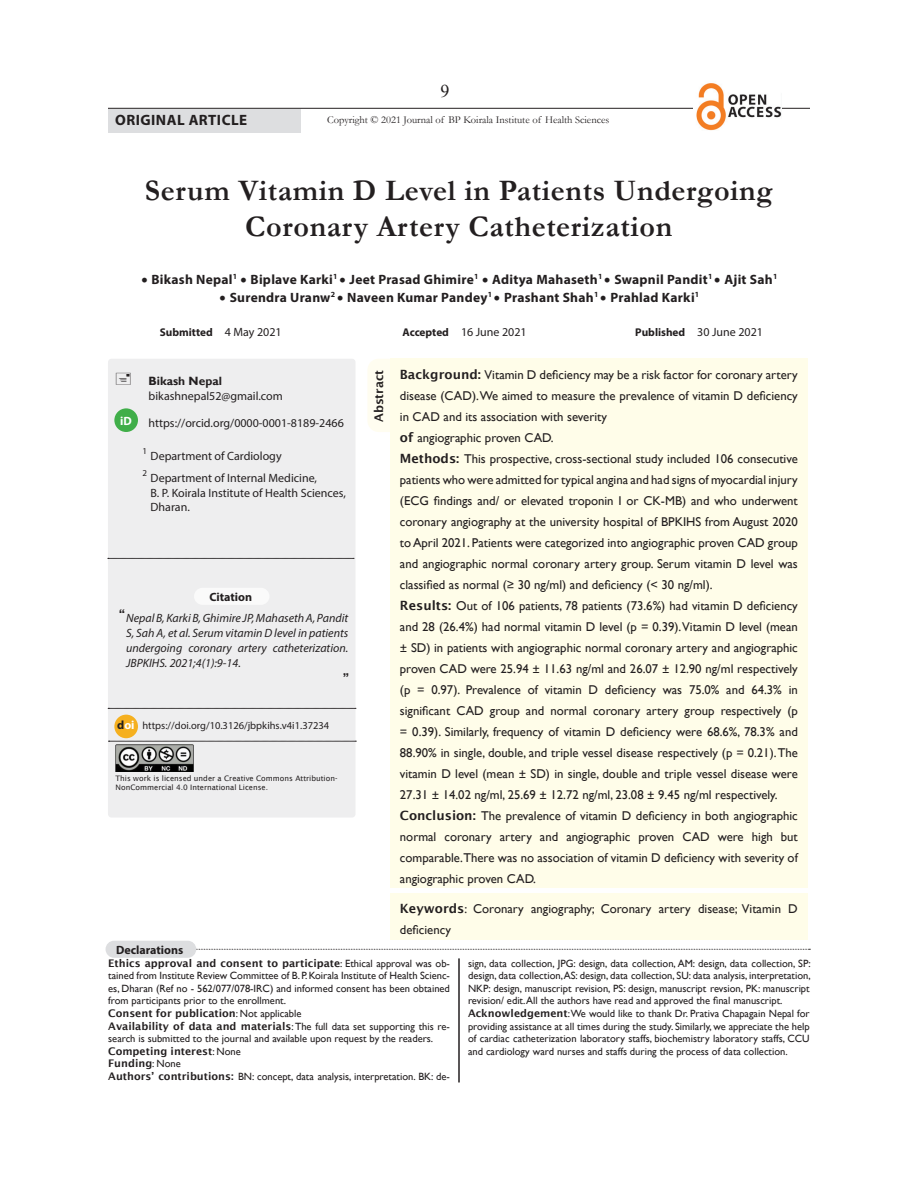
<style>
.page{position:relative;width:918px;height:1188px;background:#fff}
.page>*{position:absolute;margin:0;border:0;box-sizing:border-box;transform-origin:0 0}
.Title_of_Article{font:700 30px/36px "Garamond";letter-spacing:.02em;color:#231f20;text-align:center}
.t1{font:18px "Times New Roman";color:#231f20}
.type_of_article_styl{font:700 15px "Myriad Pro";letter-spacing:.03em;color:#231f20}
.Authors{font:700 13.5px "Myriad Pro";letter-spacing:.02em;color:#231f20}
.Abstract_Text_OA{font:12.75px/21px "Gill Sans";color:#231f20;text-align:justify}
.Abstract_Text{font:12.75px/21px "Gill Sans";color:#231f20}
.Abstract_Text_OA-2{font:600 12.75px "Lucida Sans";color:#231f20}
.Abstract_Text_OA-3{font:12px/14.4px "Myriad Pro";color:#231f20}
.Abstract_Text_OA-4{font:italic 12px/15px "Myriad Pro";color:#231f20;text-align:justify}
.t2{font:700 12px "Myriad Pro";color:#231f20}
.Empty_Cell_Gill_Sans{font:700 12px "Gill Sans";color:#231f20}
.Abstract_Text_OA-5{font:600 12px "Lucida Sans";color:#231f20}
.t3{font:700 12px "Myriad Pro";color:#fff}
.Abstract_Text_OA-6{font:700 11.25px "Myriad Pro";color:#231f20}
.Acknowledgement_and{font:10.5px/12.6px "Gill Sans";color:#231f20;text-align:justify}
.Acknowledgement_Mini{font:10.5px/12.6px "Gill Sans";color:#231f20;text-align:justify}
.Acknowledgement_and-2{font:600 10.5px "Lucida Sans";color:#231f20}
.Copyright_text{font:10.5px "Garamond";color:#231f20}
.t4{font:10.5px "Myriad Pro";color:#231f20}
.Abstract_Text_OA-7{font:9px "Myriad Pro";color:#231f20}
.t5{font:7.5px/9px "Lucida Sans";color:#231f20}
.s1{color:#231f20}
.s2{font-family:"Lucida Sans";font-weight:600}
.s3{font-family:"Gill Sans";font-weight:400}
</style>
<div class="page">
<div style="left:108px;top:359px;width:248px;height:459px;background:#eeeeef;border-radius:4px"></div>
<div style="left:108px;top:109px;width:193px;height:24px;background:#dddee0"></div>
<svg style="left:196px;top:949px;width:614px;height:1px"></svg>
<div style="left:390px;top:893px;width:418px;height:47px;background:#fffde9"></div>
<hr style="left:108px;top:108px;width:702px;height:1px;background:#231f20">
<img style="left:694px;top:83px;width:88px;height:48px">
<svg style="left:108px;top:558px;width:246px;height:1px"></svg>
<svg style="left:108px;top:708px;width:248px;height:1px"></svg>
<svg style="left:108px;top:741px;width:248px;height:1px"></svg>
<hr style="left:459px;top:958px;width:1px;height:124px;background:#231f20">
<div style="left:106px;top:941px;width:90px;height:17px;background:#dddee0;border-radius:9px"></div>
<div style="left:390px;top:359px;width:418px;height:529px;background:#fffde9"></div>
<div style="left:368px;top:359px;width:22px;height:73px;background:#fffdf0"></div>
<div style="left:114px;top:408px;width:24px;height:24px;background:#40ae49;border-radius:50%"></div>
<div style="left:114px;top:715px;width:24px;height:23px;background:#f5b01f;border-radius:50%"></div>
<img style="left:116px;top:744px;width:77px;height:27px">
<div style="left:194px;top:588px;width:76px;height:17px;background:#fafafa;border-radius:9px"></div>
<p class="type_of_article_styl" style="left:115px;top:110px;width:133px">ORIGINAL ARTICLE</p>
<h2 class="t1" style="left:441px;top:79px;width:10px">9</h2>
<p class="Copyright_text" style="left:327px;top:112px;width:284px">Copyright © 2021 Journal of BP Koirala Institute of Health Sciences</p>
<p class="Title_of_Article" style="left:145px;top:173px;width:629px">Serum Vitamin D Level in Patients Undergoing<br>Coronary Artery Catheterization</p>
<p class="Authors" style="left:141px;top:271px;width:638px">• Bikash Nepal<sup>1</sup> • Biplave Karki<sup>1</sup> • Jeet Prasad Ghimire<sup>1</sup> • Aditya Mahaseth<sup>1</sup> • Swapnil Pandit<sup>1</sup> • Ajit Sah<sup>1</sup></p>
<p class="Authors" style="left:220px;top:289px;width:481px">• Surendra Uranw<sup>2</sup> • Naveen Kumar Pandey<sup>1</sup> • Prashant Shah<sup>1</sup> • Prahlad Karki<sup>1</sup></p>
<p class="Abstract_Text_OA-6" style="left:160px;top:325px;width:54px">Submitted</p>
<p class="Abstract_Text_OA-3" style="left:225px;top:325px;width:58px">4 May 2021</p>
<p class="Abstract_Text_OA-6" style="left:403px;top:325px;width:48px">Accepted</p>
<p class="Abstract_Text_OA-3" style="left:461px;top:325px;width:67px">16 June 2021</p>
<p class="Abstract_Text_OA-6" style="left:635px;top:325px;width:52px">Published</p>
<p class="Abstract_Text_OA-3" style="left:697px;top:325px;width:67px">30 June 2021</p>
<p class="t3" style="left:120px;top:413px;width:13px">iD</p>
<p class="Empty_Cell_Gill_Sans" style="left:149px;top:373px;width:75px">Bikash Nepal</p>
<p class="Abstract_Text_OA-3" style="left:149px;top:389px;width:136px">bikashnepal52@gmail.com</p>
<p class="Abstract_Text_OA-3" style="left:149px;top:415px;width:197px">https://orcid.org/0000-0001-8189-2466</p>
<p class="Abstract_Text_OA-7" style="left:143px;top:445px;width:6px">1</p>
<p class="Abstract_Text_OA-3" style="left:151px;top:448px;width:133px">Department of Cardiology</p>
<p class="Abstract_Text_OA-7" style="left:143px;top:468px;width:6px">2</p>
<p class="Abstract_Text_OA-3" style="left:151px;top:471px;width:168px">Department of Internal Medicine,</p>
<p class="Abstract_Text_OA-3" style="left:151px;top:485px;width:197px">B. P. Koirala Institute of Health Sciences,<br>Dharan.</p>
<p class="t2" style="left:209px;top:589px;width:44px">Citation</p>
<p class="Abstract_Text_OA-2" style="left:119px;top:608px;width:7px">“</p>
<p class="Abstract_Text_OA-4" style="left:126px;top:610px;width:224px">Nepal B, Karki B, Ghimire JP, Mahaseth A, Pandit S, Sah A, et al. Serum vitamin D level in patients undergoing coronary artery catheterization.<br>JBPKIHS. 2021;4(1):9-14.</p>
<p class="Abstract_Text_OA-2" style="left:343px;top:671px;width:7px">”</p>
<p class="t3" style="left:117px;top:717px;width:19px"><span class="s1">d</span>oi</p>
<p class="t4" style="left:143px;top:719px;width:188px">https://doi.org/10.3126/jbpkihs.v4i1.37234</p>
<p class="t5" style="left:116px;top:774px;width:223px">This work is licensed under a Creative Commons Attribution-<br>NonCommercial 4.0 International License.</p>
<p class="t2" style="left:116px;top:942px;width:69px">Declarations</p>
<p class="Abstract_Text_OA-5" style="left:372px;top:422px;width:54px;rotate:-90deg">Abstract</p>
<p class="Abstract_Text_OA" style="left:400px;top:364px;width:399px"><span class="s2">Background:</span> Vitamin D deficiency may be a risk factor for coronary artery disease (CAD). We aimed to measure the prevalence of vitamin D deficiency in CAD and its association with severity</p>
<p class="Abstract_Text_OA" style="left:400px;top:427px;width:155px"><span class="s2">of</span> angiographic proven CAD.</p>
<p class="Abstract_Text_OA" style="left:400px;top:448px;width:399px"><span class="s2">Methods:</span> This prospective, cross-sectional study included 106 consecutive patients who were admitted for typical angina and had signs of myocardial injury (ECG findings and/ or elevated troponin I or CK-MB) and who underwent coronary angiography at the university hospital of BPKIHS from August 2020 to April 2021. Patients were categorized into angiographic proven CAD group and angiographic normal coronary artery group. Serum vitamin D level was classified as normal (≥ 30 ng/ml) and deficiency (&lt; 30 ng/ml).</p>
<p class="Abstract_Text_OA" style="left:400px;top:595px;width:399px"><span class="s2">Results:</span> Out of 106 patients, 78 patients (73.6%) had vitamin D deficiency and 28 (26.4%) had normal vitamin D level (p = 0.39). Vitamin D level (mean ± SD) in patients with angiographic normal coronary artery and angiographic proven CAD were 25.94 ± 11.63 ng/ml and 26.07 ± 12.90 ng/ml respectively (p = 0.97). Prevalence of vitamin D deficiency was 75.0% and 64.3% in significant CAD group and normal coronary artery group respectively (p = 0.39). Similarly, frequency of vitamin D deficiency were 68.6%, 78.3% and 88.90% in single, double, and triple vessel disease respectively (p = 0.21). The vitamin D level (mean ± SD) in single, double and triple vessel disease were 27.31 ± 14.02 ng/ml, 25.69 ± 12.72 ng/ml, 23.08 ± 9.45 ng/ml respectively.</p>
<p class="Abstract_Text_OA" style="left:400px;top:805px;width:399px"><span class="s2">Conclusion:</span> The prevalence of vitamin D deficiency in both angiographic normal coronary artery and angiographic proven CAD were high but comparable.There was no association of vitamin D deficiency with severity of angiographic proven CAD.</p>
<p class="Abstract_Text" style="left:400px;top:899px;width:399px"><span class="s2">Keywords</span>: Coronary angiography; Coronary artery disease; Vitamin D deficiency</p>
<p class="Acknowledgement_and" style="left:108px;top:957px;width:343px"><span class="s2">Ethics approval and consent to participate</span>: Ethical approval was ob&shy;tained from Institute Review Committee of B. P. Koirala Institute of Health Scienc&shy;es, Dharan (Ref no - 562/077/078-IRC) and informed consent has been obtained from participants prior to the enrollment.</p>
<p class="Acknowledgement_and-2" style="left:108px;top:1007px;width:195px">Consent for publication<span class="s3">: Not applicable</span></p>
<p class="Acknowledgement_and" style="left:108px;top:1020px;width:343px"><span class="s2">Availability of data and materials</span>: The full data set supporting this re&shy;search is submitted to the journal and available upon request by the readers.</p>
<p class="Acknowledgement_and-2" style="left:108px;top:1045px;width:134px">Competing interest<span class="s3">: None</span></p>
<p class="Acknowledgement_and-2" style="left:108px;top:1058px;width:74px">Funding<span class="s3">: None</span></p>
<p class="Acknowledgement_Mini" style="left:108px;top:1070px;width:343px"><span class="s2">Authors’ contributions:</span> BN: concept, data analysis, interpretation. BK: de-</p>
<p class="Acknowledgement_Mini" style="left:468px;top:957px;width:344px">sign, data collection, JPG: design, data collection, AM: design, data collection, SP: design, data collection, AS: design, data collection, SU: data analysis, interpretation, NKP: design, manuscript revision, PS: design, manuscript revsion, PK: manuscript revision/ edit. All the authors have read and approved the final manuscript.</p>
<p class="Acknowledgement_and" style="left:468px;top:1007px;width:343px"><span class="s2">Acknowledgement</span>: We would like to thank Dr. Prativa Chapagain Nepal for providing assistance at all times during the study. Similarly, we appreciate the help of cardiac catheterization laboratory staffs, biochemistry laboratory staffs, CCU and cardiology ward nurses and staffs during the process of data collection.</p>
</div>
